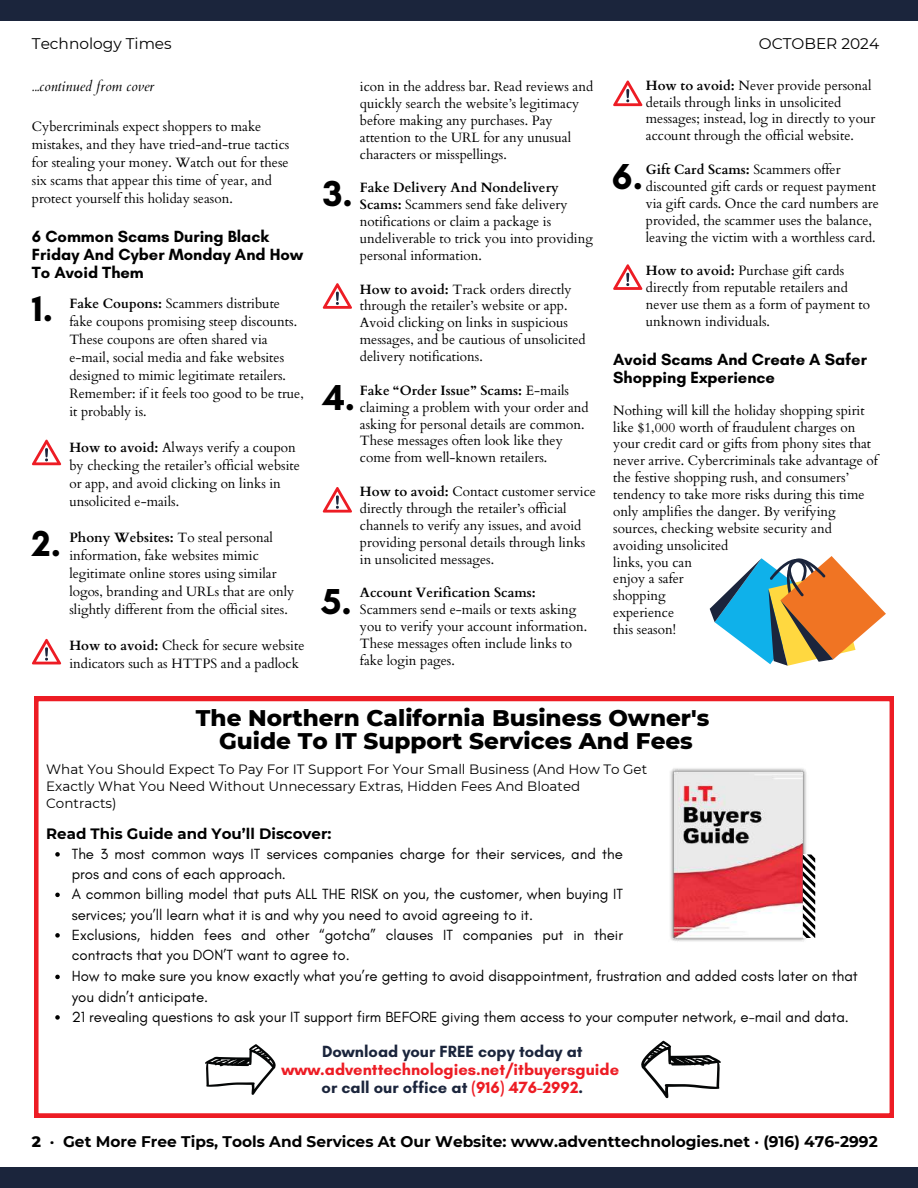
<style>
.page{position:relative;width:918px;height:1188px;background:#fff}
.page>*{position:absolute;margin:0;border:0;box-sizing:border-box;transform-origin:0 0}
.t1{font:700 36.75px "Glacial Indifference";color:#000}
.t2{font:800 23.1px/22.5px "Montserrat";color:#000;text-align:center}
.t3{font:700 16.5px/18px "Glacial Indifference";color:#000}
.t4{font:700 16.5px/18px "Glacial Indifference";color:#ed1c24;text-align:center}
.t5{font:700 16.5px "Glacial Indifference";color:#1b253c}
.t6{font:700 15.45px "Montserrat";color:#000}
.t7{font:15.45px "Montserrat";color:#000}
.t8{font:15px/20.4px "Glacial Indifference";color:#000}
.t9{font:700 15px "Montserrat";color:#000}
.t10{font:italic 14.25px "Cardo";color:#000}
.t11{font:13.5px/16.8px "Cardo";color:#000}
.t12{font:13.5px/16.8px "Montserrat";color:#000}
.t13{font:700 13.5px "Cardo";color:#000}
.s1{font-weight:700}
.s2{color:#1b253c}
.s3{font-weight:800}
</style>
<div class="page">
<div style="left:0;top:1px;width:918px;height:20px;background:#1b253c"></div>
<div style="left:0;top:1168px;width:918px;height:20px;background:#1b253c"></div>
<svg style="left:34px;top:697px;width:860px;height:421px"></svg>
<svg style="left:32px;top:440px;width:29px;height:25px"></svg>
<svg style="left:323px;top:283px;width:29px;height:26px"></svg>
<svg style="left:32px;top:639px;width:29px;height:25px"></svg>
<svg style="left:323px;top:487px;width:29px;height:26px"></svg>
<svg style="left:613px;top:81px;width:29px;height:25px"></svg>
<svg style="left:613px;top:264px;width:29px;height:26px"></svg>
<svg style="left:709px;top:556px;width:177px;height:110px"></svg>
<svg style="left:55px;top:852px;width:5px;height:5px"></svg>
<svg style="left:55px;top:893px;width:5px;height:4px"></svg>
<svg style="left:55px;top:933px;width:5px;height:5px"></svg>
<img style="left:668px;top:763px;width:141px;height:182px">
<svg style="left:803px;top:854px;width:12px;height:84px"></svg>
<svg style="left:55px;top:975px;width:5px;height:4px"></svg>
<svg style="left:55px;top:1015px;width:5px;height:5px"></svg>
<svg style="left:205px;top:1044px;width:71px;height:51px"></svg>
<svg style="left:641px;top:1041px;width:80px;height:57px"></svg>
<p class="t7" style="left:32px;top:34px;width:141px">Technology Times</p>
<p class="t10" style="left:32px;top:77px;width:124px">...continued from cover</p>
<p class="t11" style="left:32px;top:118px;width:259px;line-height:18px">Cybercriminals expect shoppers to make mistakes, and they have tried-and-true tactics for stealing your money. Watch out for these six scams that appear this time of year, and protect yourself this holiday season.</p>
<p class="t3" style="left:32px;top:227px;width:273px">6 Common Scams During Black<br>Friday And Cyber Monday And How<br>To Avoid Them</p>
<h1 class="t1" style="left:32px;top:286px;width:23px">1.</h1>
<h1 class="t1" style="left:32px;top:521px;width:31px">2.</h1>
<p class="t11" style="left:69px;top:295px;width:236px;line-height:18px"><span class="s1">Fake Coupons:</span> Scammers distribute fake coupons promising steep discounts.<br>These coupons are often shared via e-mail, social media and fake websites designed to mimic legitimate retailers.<br>Remember: if it feels too good to be true, it probably is.</p>
<p class="t11" style="left:69px;top:439px;width:232px;line-height:18px"><span class="s1">How to avoid:</span> Always verify a coupon by checking the retailer’s official website or app, and avoid clicking on links in unsolicited e-mails.</p>
<p class="t11" style="left:69px;top:529px;width:226px;line-height:18px"><span class="s1">Phony Websites:</span> To steal personal information, fake websites mimic legitimate online stores using similar logos, branding and URLs that are only slightly different from the official sites.</p>
<p class="t11" style="left:69px;top:637px;width:237px;line-height:18px"><span class="s1">How to avoid:</span> Check for secure website indicators such as HTTPS and a padlock</p>
<p class="t11" style="left:360px;top:78px;width:235px">icon in the address bar. Read reviews and quickly search the website’s legitimacy before making any purchases. Pay attention to the URL for any unusual characters or misspellings.</p>
<p class="t11" style="left:360px;top:180px;width:235px"><span class="s1">Fake Delivery And Nondelivery Scams:</span> Scammers send fake delivery notifications or claim a package is undeliverable to trick you into providing personal information.</p>
<p class="t11" style="left:360px;top:281px;width:227px"><span class="s1">How to avoid:</span> Track orders directly through the retailer’s website or app.<br>Avoid clicking on links in suspicious messages, and be cautious of unsolicited delivery notifications.</p>
<p class="t11" style="left:360px;top:382px;width:230px"><span class="s1">Fake “Order Issue” Scams:</span> E-mails claiming a problem with your order and asking for personal details are common.<br>These messages often look like they come from well-known retailers.</p>
<p class="t11" style="left:360px;top:483px;width:238px"><span class="s1">How to avoid:</span> Contact customer service directly through the retailer’s official channels to verify any issues, and avoid providing personal details through links in unsolicited messages.</p>
<p class="t13" style="left:360px;top:584px;width:177px">Account Verification Scams:</p>
<p class="t11" style="left:360px;top:602px;width:229px">Scammers send e-mails or texts asking you to verify your account information.<br>These messages often include links to fake login pages.</p>
<h1 class="t1" style="left:323px;top:171px;width:32px">3.</h1>
<h1 class="t1" style="left:323px;top:375px;width:34px">4.</h1>
<h1 class="t1" style="left:322px;top:579px;width:32px">5.</h1>
<p class="t7" style="left:759px;top:34px;width:122px">OCTOBER 2024</p>
<p class="t11" style="left:646px;top:77px;width:231px"><span class="s1">How to avoid:</span> Never provide personal details through links in unsolicited messages; instead, log in directly to your account through the official website.</p>
<p class="t11" style="left:646px;top:161px;width:235px"><span class="s1">Gift Card Scams:</span> Scammers offer discounted gift cards or request payment via gift cards. Once the card numbers are provided, the scammer uses the balance, leaving the victim with a worthless card.</p>
<p class="t11" style="left:646px;top:263px;width:226px"><span class="s1">How to avoid:</span> Purchase gift cards directly from reputable retailers and never use them as a form of payment to unknown individuals.</p>
<h1 class="t1" style="left:612px;top:154px;width:33px">6.</h1>
<p class="t3" style="left:613px;top:350px;width:255px">Avoid Scams And Create A Safer<br>Shopping Experience</p>
<p class="t11" style="left:613px;top:402px;width:266px">Nothing will kill the holiday shopping spirit like $1,000 worth of fraudulent charges on your credit card or gifts from phony sites that never arrive. Cybercriminals take advantage of the festive shopping rush, and consumers’ tendency to take more risks during this time only amplifies the danger. By verifying sources, checking website security and avoiding unsolicited<br>links, you can<br>enjoy a safer<br>shopping<br>experience<br>this season!</p>
<h2 class="t2" style="left:196px;top:707px;width:515px">The Northern California Business Owner's<br>Guide To IT Support Services And Fees</h2>
<p class="t12" style="left:46px;top:761px;width:603px">What You Should Expect To Pay For IT Support For Your Small Business (And How To Get<br>Exactly What You Need Without Unnecessary Extras, Hidden Fees And Bloated<br>Contracts)</p>
<p class="t9" style="left:46px;top:824px;width:287px">Read This Guide and You’ll Discover:</p>
<p class="t8" style="left:72px;top:843px;width:788px">The 3 most common ways IT services companies charge for their services, and the<br>pros and cons of each approach.<br>A common billing model that puts ALL THE RISK on you, the customer, when buying IT<br>services; you’ll learn what it is and why you need to avoid agreeing to it.<br>Exclusions, hidden fees and other “gotcha” clauses IT companies put in their<br>contracts that you DON’T want to agree to.<br>How to make sure you know exactly what you’re getting to avoid disappointment, frustration and added costs later on that you didn’t anticipate.<br>21 revealing questions to ask your IT support firm BEFORE giving them access to your computer network, e-mail and data.</p>
<p class="t5" style="left:322px;top:1042px;width:262px">Download your FREE copy today at</p>
<p class="t4" style="left:281px;top:1061px;width:339px">www.adventtechnologies.net/itbuyersguide <span class="s2">or call our office at</span> (916) 476-2992<span class="s2">.</span></p>
<p class="t6" style="left:32px;top:1132px;width:847px"><span class="s3">2</span> · Get More Free Tips, Tools And Services At Our Website: www.adventtechnologies.net · (916) 476-2992</p>
</div>
